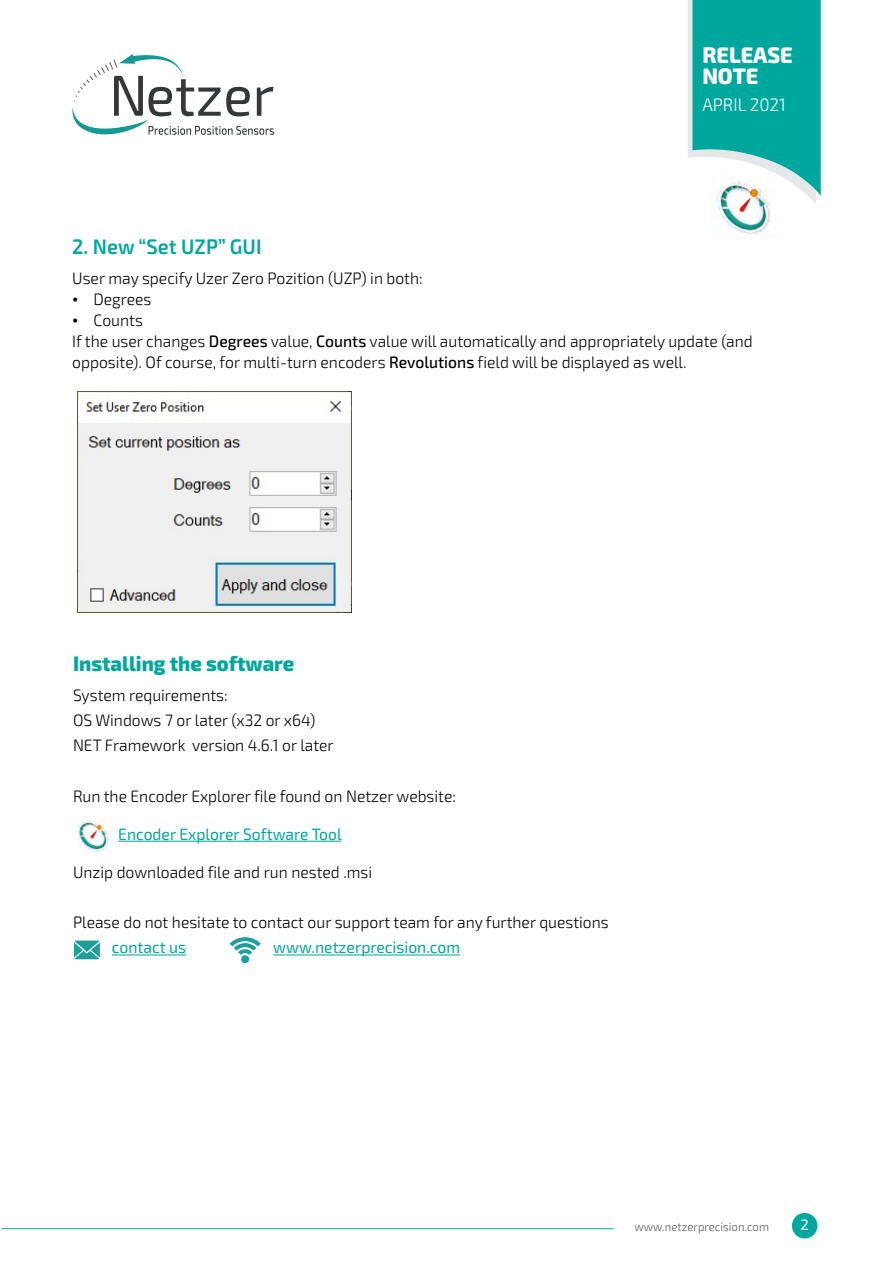
<style>
.page{position:relative;width:893px;height:1263px;background:#fff}
.page>*{position:absolute;margin:0;border:0;box-sizing:border-box;transform-origin:0 0}
.t1{font:800 22.5px/21px "Exo 2";color:#fff;scale:.95 1}
.t2{font:800 21px "Exo 2";color:#00a79d;scale:.95 1}
.t3{font:600 21px "Exo 2";color:#00a79d;scale:.95 1}
.t4{font:300 18px "Exo 2";color:#fff;scale:.95 1}
.t5{font:300 16.5px/21px "Exo 2";color:#000;scale:.95 1}
.t6{font:16.5px "Exo 2";color:#00a79d;scale:.95 1}
.t7{font:15px "Exo 2";color:#fff}
.t8{font:300 12px "Exo 2.0";color:#58595b;scale:.95 1}
.s1{font-family:"Leelawadee UI";font-weight:400}
.s2{font-weight:500}
</style>
<div class="page">
<div style="left:792px;top:1213px;width:25px;height:25px;background:#00a79d;border-radius:50%"></div>
<hr style="left:1px;top:1228px;width:613px;height:1px;background:#00a79d">
<svg style="left:688px;top:0;width:133px;height:204px;background:#2cb5ac"></svg>
<svg style="left:72px;top:54px;width:202px;height:81px"></svg>
<hr style="left:118px;top:841px;width:223px;height:1px;background:#00a79d">
<hr style="left:112px;top:954px;width:74px;height:1px;background:#00a79d">
<hr style="left:273px;top:954px;width:187px;height:1px;background:#00a79d">
<img style="left:74px;top:940px;width:26px;height:20px">
<img style="left:229px;top:937px;width:32px;height:27px">
<img style="left:710px;top:175px;width:66px;height:60px">
<img style="left:73px;top:816px;width:36px;height:36px">
<img style="left:77px;top:391px;width:275px;height:221px">
<h1 class="t1" style="left:702px;top:45px;width:97px">RELEASE<br>NOTE</h1>
<p class="t4" style="left:702px;top:94px;width:89px">APRIL 2021</p>
<p class="t3" style="left:72px;top:234px;width:201px">2. New “Set UZP” GUI</p>
<p class="t5" style="left:72px;top:268px;width:370px">User may specify Uzer Zero Pozition (UZP) in both:</p>
<p class="t5" style="left:72px;top:289px;width:85px"><span class="s1">•</span> Degrees</p>
<p class="t5" style="left:72px;top:310px;width:718px"><span class="s1">•</span> Counts<br>If the user changes <span class="s2">Degrees</span> value, <span class="s2">Counts</span> value will automatically and appropriately update (and opposite). Of course, for multi-turn encoders <span class="s2">Revolutions</span> field will be displayed as well.</p>
<p class="t2" style="left:73px;top:651px;width:235px">Installing the software</p>
<p class="t5" style="left:73px;top:682px;width:276px;line-height:25.2px">System requirements:<br>OS Windows 7 or later (x32 or x64)<br>NET Framework version 4.6.1 or later</p>
<p class="t5" style="left:73px;top:785px;width:405px">Run the Encoder Explorer file found on Netzer website:</p>
<p class="t6" style="left:118px;top:824px;width:237px">Encoder Explorer Software Tool</p>
<p class="t5" style="left:73px;top:862px;width:316px">Unzip downloaded file and run nested .msi</p>
<p class="t5" style="left:73px;top:912px;width:565px">Please do not hesitate to contact our support team for any further questions</p>
<p class="t6" style="left:112px;top:938px;width:80px">contact us</p>
<p class="t6" style="left:273px;top:938px;width:198px">www.netzerprecision.com</p>
<p class="t8" style="left:634px;top:1220px;width:143px">www.netzerprecision.com</p>
<p class="t7" style="left:801px;top:1216px;width:10px">2</p>
</div>
